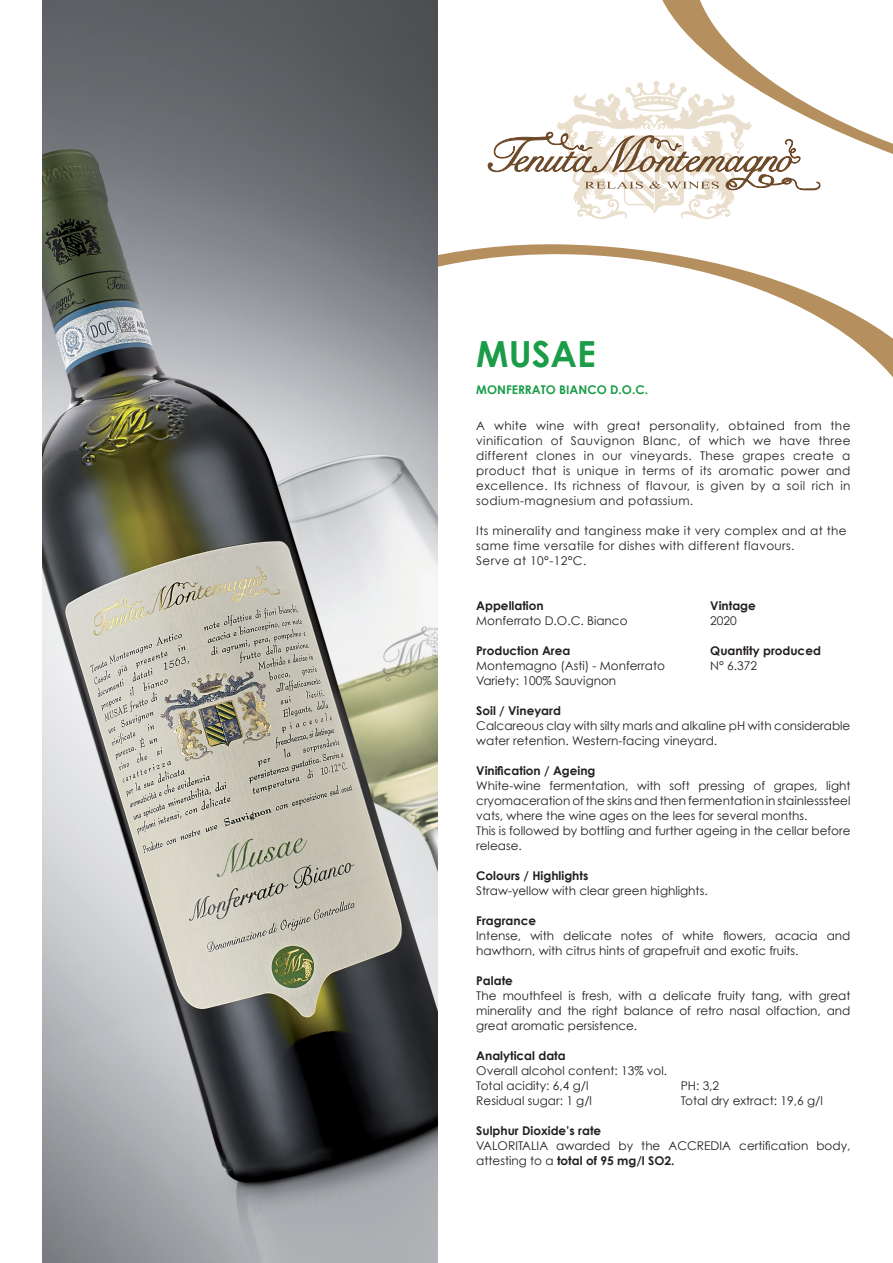
<style>
.page{position:relative;width:893px;height:1263px;background:#fff}
.page>*{position:absolute;margin:0;border:0;box-sizing:border-box;transform-origin:0 0}
.t1{font:700 36px "Century Gothic";color:#1b9c48}
.t2{font:12px/15px "Century Gothic";color:#231f20}
.t3{font:700 12px "Century Gothic";color:#231f20}
.t4{font:12px/15px "Century Gothic";letter-spacing:.03em;color:#231f20}
.t5{font:700 12px "Century Gothic";color:#1b9c48}
.s1{font-weight:700}
</style>
<div class="page">
<svg style="left:438px;top:0;width:455px;height:377px"></svg>
<img style="left:43px;top:0;width:395px;height:1263px">
<svg style="left:488px;top:81px;width:333px;height:139px"></svg>
<h1 class="t1" style="left:476px;top:331px;width:121px">MUSAE</h1>
<p class="t5" style="left:476px;top:382px;width:173px">MONFERRATO BIANCO D.O.C.</p>
<p class="t2" style="left:476px;top:418px;width:376px;text-align:justify">A white wine with great personality, obtained from the vinification of Sauvignon Blanc, of which we have three different clones in our vineyards. These grapes create a product that is unique in terms of its aromatic power and excellence. Its richness of flavour, is given by a soil rich in sodium-magnesium and potassium.</p>
<p class="t4" style="left:476px;top:523px;width:372px">Its minerality and tanginess make it very complex and at the same time versatile for dishes with different flavours.<br>Serve at 10°-12°C.</p>
<p class="t3" style="left:476px;top:598px;width:69px">Appellation</p>
<p class="t3" style="left:710px;top:598px;width:47px">Vintage</p>
<p class="t2" style="left:476px;top:613px;width:153px">Monferrato D.O.C. Bianco</p>
<p class="t2" style="left:710px;top:613px;width:28px">2020</p>
<p class="t3" style="left:476px;top:643px;width:96px">Production Area</p>
<p class="t3" style="left:710px;top:643px;width:112px">Quantity produced</p>
<p class="t2" style="left:476px;top:658px;width:190px">Montemagno (Asti) - Monferrato</p>
<p class="t2" style="left:710px;top:658px;width:48px">N° 6.372</p>
<p class="t2" style="left:476px;top:673px;width:141px">Variety: 100% Sauvignon</p>
<p class="t3" style="left:476px;top:703px;width:86px">Soil / Vineyard</p>
<p class="t2" style="left:476px;top:718px;width:376px">Calcareous clay with silty marls and alkaline pH with considerable water retention. Western-facing vineyard.</p>
<p class="t3" style="left:476px;top:763px;width:121px">Vinification / Ageing</p>
<p class="t2" style="left:476px;top:778px;width:376px">White-wine fermentation, with soft pressing of grapes, light cryomaceration of the skins and then fermentation in stainlesssteel vats, where the wine ages on the lees for several months.<br>This is followed by bottling and further ageing in the cellar before release.</p>
<p class="t3" style="left:476px;top:868px;width:114px">Colours / Highlights</p>
<p class="t2" style="left:476px;top:883px;width:233px">Straw-yellow with clear green highlights.</p>
<p class="t3" style="left:476px;top:913px;width:61px">Fragrance</p>
<p class="t2" style="left:476px;top:928px;width:376px">Intense, with delicate notes of white flowers, acacia and hawthorn, with citrus hints of grapefruit and exotic fruits.</p>
<p class="t3" style="left:476px;top:973px;width:38px">Palate</p>
<p class="t2" style="left:476px;top:988px;width:376px;text-align:justify">The mouthfeel is fresh, with a delicate fruity tang, with great minerality and the right balance of retro nasal olfaction, and great aromatic persistence.</p>
<p class="t3" style="left:476px;top:1048px;width:91px">Analytical data</p>
<p class="t2" style="left:476px;top:1063px;width:192px">Overall alcohol content: 13% vol.<br>Total acidity: 6,4 g/l</p>
<p class="t2" style="left:681px;top:1078px;width:40px">PH: 3,2</p>
<p class="t2" style="left:476px;top:1093px;width:117px">Residual sugar: 1 g/l</p>
<p class="t2" style="left:681px;top:1093px;width:144px">Total dry extract: 19,6 g/l</p>
<p class="t3" style="left:476px;top:1123px;width:127px">Sulphur Dioxide’s rate</p>
<p class="t2" style="left:476px;top:1138px;width:376px">VALORITALIA awarded by the ACCREDIA certification body, attesting to a <span class="s1">total of 95 mg/l SO2.</span></p>
</div>
